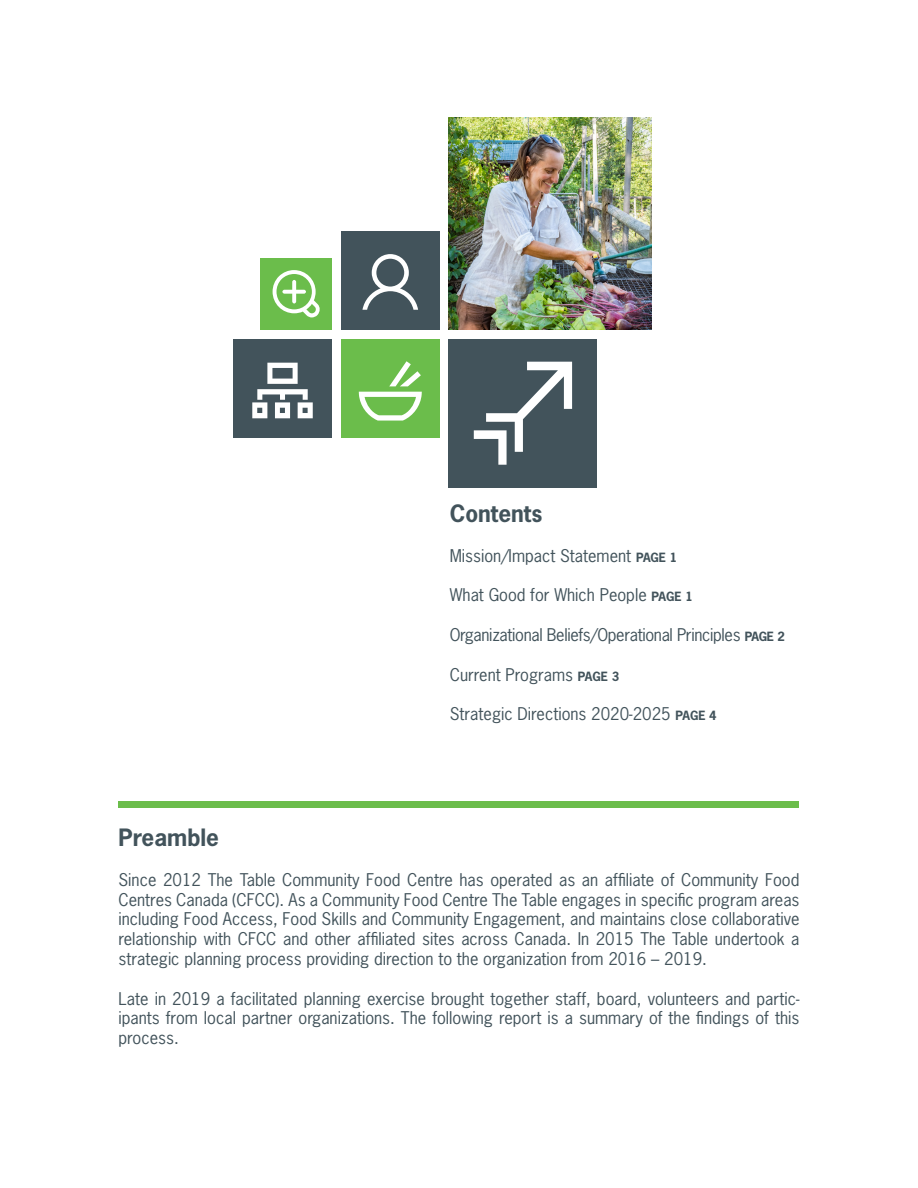
<style>
.page{position:relative;width:918px;height:1188px;background:#fff}
.page>*{position:absolute;margin:0;border:0;box-sizing:border-box;transform-origin:0 0}
.t1{font:700 22.5px "News Gothic Std";color:#42535b}
.t2{font:16.5px/19.8px "News Gothic Std";color:#42535b;text-align:justify}
.t3{font:16.5px "News Gothic Std";letter-spacing:-.02em;color:#42535b}
.s1{font-weight:700;font-size:12px}
</style>
<div class="page">
<div style="left:118px;top:801px;width:682px;height:7px;background:#6bbd4b"></div>
<div style="left:261px;top:258px;width:71px;height:71px;background:#6bbd4b"></div>
<div style="left:341px;top:231px;width:98px;height:98px;background:#42535b"></div>
<div style="left:341px;top:339px;width:98px;height:98px;background:#6bbd4b"></div>
<div style="left:449px;top:339px;width:148px;height:148px;background:#42535b"></div>
<div style="left:233px;top:339px;width:99px;height:98px;background:#42535b"></div>
<svg style="left:273px;top:270px;width:47px;height:47px"></svg>
<svg style="left:362px;top:254px;width:56px;height:56px"></svg>
<svg style="left:252px;top:363px;width:61px;height:55px"></svg>
<svg style="left:359px;top:361px;width:63px;height:60px"></svg>
<svg style="left:474px;top:362px;width:98px;height:103px"></svg>
<img style="left:449px;top:118px;width:203px;height:211px">
<p class="t1" style="left:450px;top:499px;width:94px">Contents</p>
<p class="t2" style="left:450px;top:545px;width:229px">Mission/Impact Statement <span class="s1">PAGE 1</span></p>
<p class="t2" style="left:450px;top:585px;width:245px">What Good for Which People <span class="s1">PAGE 1</span></p>
<p class="t3" style="left:450px;top:624px;width:337px">Organizational Beliefs/Operational Principles <span class="s1">PAGE 2</span></p>
<p class="t2" style="left:450px;top:664px;width:171px">Current Programs <span class="s1">PAGE 3</span></p>
<p class="t2" style="left:450px;top:704px;width:268px">Strategic Directions 2020-2025 <span class="s1">PAGE 4</span></p>
<p class="t1" style="left:118px;top:823px;width:102px">Preamble</p>
<p class="t2" style="left:118px;top:869px;width:683px">Since 2012 The Table Community Food Centre has operated as an affiliate of Community Food Centres Canada (CFCC). As a Community Food Centre The Table engages in specific program areas including Food Access, Food Skills and Community Engagement, and maintains close collaborative relationship with CFCC and other affiliated sites across Canada. In 2015 The Table undertook a strategic planning process providing direction to the organization from 2016 – 2019.</p>
<p class="t2" style="left:118px;top:988px;width:683px">Late in 2019 a facilitated planning exercise brought together staff, board, volunteers and partic&shy;ipants from local partner organizations. The following report is a summary of the findings of this process.</p>
</div>
